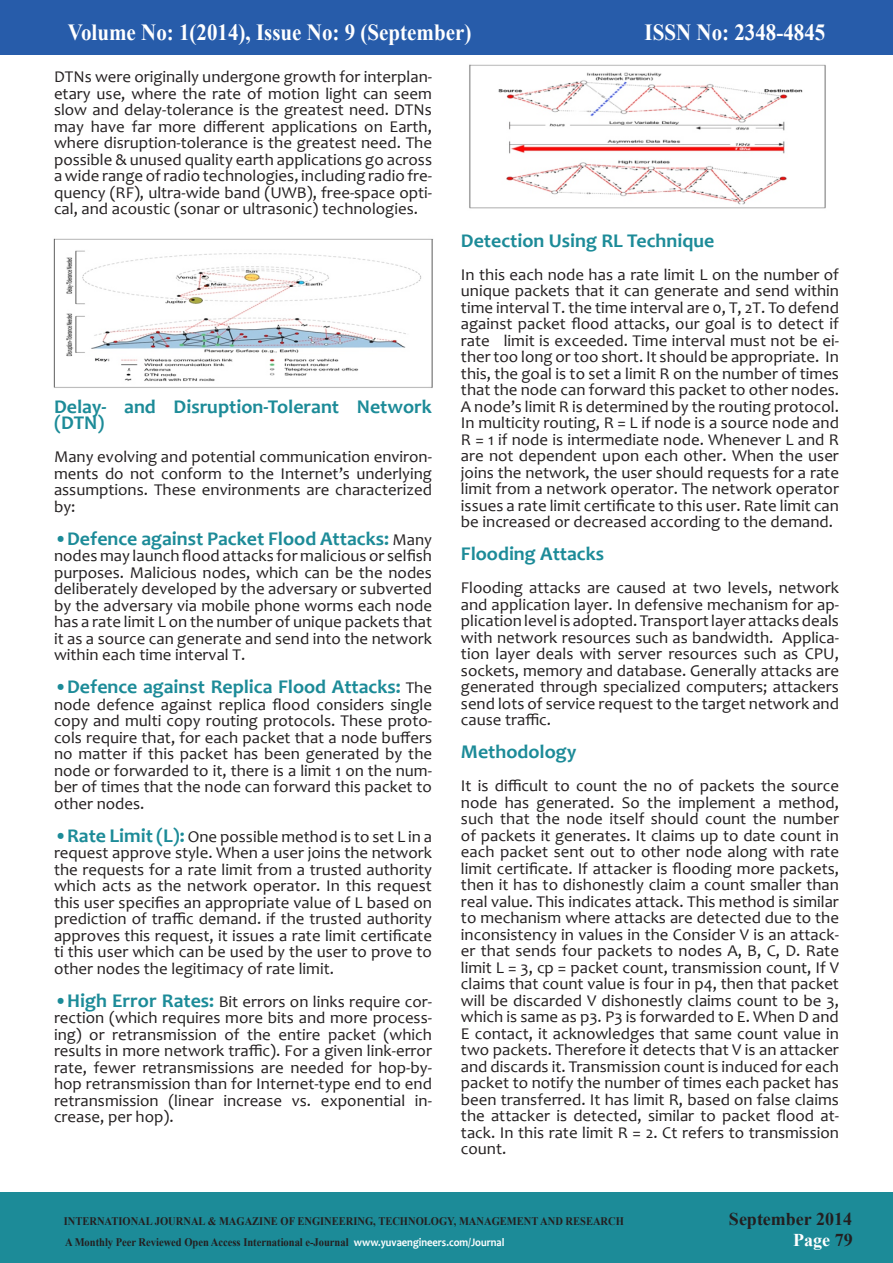
<style>
.page{position:relative;width:893px;height:1263px;background:#fff}
.page>*{position:absolute;margin:0;border:0;box-sizing:border-box;transform-origin:0 0}
.t1{font:700 23.1px "Times New Roman";color:#fff;scale:.91 1}
.t2{font:700 19.5px/16.5px "Candara";color:#1c8b98}
.t3{font:700 18px "Times New Roman";color:#231f20}
.t4{font:700 18px "Times New Roman";color:#fff}
.t5{font:16.5px/16.5px "Candara";color:#231f20;text-align:justify}
.t6{font:700 11.55px "Times New Roman";color:#231f20;scale:.91 1}
.s1{font-weight:400;font-size:16.5px;color:#231f20}
.s2{font-weight:700;font-size:19.5px;color:#1c8b98}
.s3{font-family:"Candara";color:#fff}
.s4{color:#231f20}
</style>
<div class="page">
<div style="left:0;top:0;width:893px;height:54px;background:#275caa"></div>
<div style="left:0;top:1193px;width:893px;height:70px;background:#1c8b98"></div>
<img style="left:53px;top:238px;width:380px;height:150px">
<img style="left:469px;top:64px;width:357px;height:145px">
<p class="t1" style="left:68px;top:16px;width:445px">Volume No: 1(2014), Issue No: 9 (September)</p>
<p class="t1" style="left:645px;top:16px;width:200px">ISSN No: 2348-4845</p>
<p class="t5" style="left:54px;top:69px;width:380px">DTNs were originally undergone growth for interplan&shy;etary use, where the rate of motion light can seem slow and delay-tolerance is the greatest need. DTNs may have far more different applications on Earth, where disruption-tolerance is the greatest need. The possible &amp; unused quality earth applications go across a wide range of radio technologies, including radio fre&shy;quency (RF), ultra-wide band (UWB), free-space opti&shy;cal, and acoustic (sonar or ultrasonic) technologies.</p>
<p class="t2" style="left:54px;top:398px;width:379px">Delay- and Disruption-Tolerant Network (DTN)</p>
<p class="t5" style="left:54px;top:448px;width:380px">Many evolving and potential communication environ&shy;ments do not conform to the Internet’s underlying assumptions. These environments are characterized by:</p>
<p class="t2" style="left:54px;top:530px;width:380px">•Defence against Packet Flood Attacks: <span class="s1">Many</span></p>
<p class="t5" style="left:54px;top:547px;width:380px">nodes may launch flood attacks for malicious or selfish purposes. Malicious nodes, which can be the nodes deliberately developed by the adversary or subverted by the adversary via mobile phone worms each node has a rate limit L on the number of unique packets that it as a source can generate and send into the network within each time interval T.</p>
<p class="t2" style="left:54px;top:678px;width:379px">•Defence against Replica Flood Attacks: <span class="s1">The</span></p>
<p class="t5" style="left:54px;top:696px;width:380px">node defence against replica flood considers single copy and multi copy routing protocols. These proto&shy;cols require that, for each packet that a node buffers no matter if this packet has been generated by the node or forwarded to it, there is a limit 1 on the num&shy;ber of times that the node can forward this packet to other nodes.</p>
<p class="t5" style="left:54px;top:828px;width:380px"><span class="s2">•Rate Limit (L):</span> One possible method is to set L in a request approve style. When a user joins the network the requests for a rate limit from a trusted authority which acts as the network operator. In this request this user specifies an appropriate value of L based on prediction of traffic demand. if the trusted authority approves this request, it issues a rate limit certificate ti this user which can be used by the user to prove to other nodes the legitimacy of rate limit.</p>
<p class="t5" style="left:54px;top:993px;width:380px"><span class="s2">•High Error Rates:</span> Bit errors on links require cor&shy;rection (which requires more bits and more process&shy;ing) or retransmission of the entire packet (which results in more network traffic). For a given link-error rate, fewer retransmissions are needed for hop-by&shy;hop retransmission than for Internet-type end to end retransmission (linear increase vs. exponential in&shy;crease, per hop).</p>
<p class="t2" style="left:461px;top:232px;width:255px">Detection Using RL Technique</p>
<p class="t5" style="left:461px;top:266px;width:380px">In this each node has a rate limit L on the number of unique packets that it can generate and send within time interval T. the time interval are 0, T, 2T. To defend against packet flood attacks, our goal is to detect if rate limit is exceeded. Time interval must not be ei&shy;ther too long or too short. It should be appropriate. In this, the goal is to set a limit R on the number of times that the node can forward this packet to other nodes.<br>A node’s limit R is determined by the routing protocol.<br>In multicity routing, R = L if node is a source node and R = 1 if node is intermediate node. Whenever L and R are not dependent upon each other. When the user joins the network, the user should requests for a rate limit from a network operator. The network operator issues a rate limit certificate to this user. Rate limit can be increased or decreased according to the demand.</p>
<p class="t2" style="left:461px;top:545px;width:145px">Flooding Attacks</p>
<p class="t5" style="left:461px;top:579px;width:380px">Flooding attacks are caused at two levels, network and application layer. In defensive mechanism for ap&shy;plication level is adopted. Transport layer attacks deals with network resources such as bandwidth. Applica&shy;tion layer deals with server resources such as CPU, sockets, memory and database. Generally attacks are generated through specialized computers; attackers send lots of service request to the target network and cause traffic.</p>
<p class="t2" style="left:461px;top:743px;width:117px">Methodology</p>
<p class="t5" style="left:461px;top:777px;width:380px">It is difficult to count the no of packets the source node has generated. So the implement a method, such that the node itself should count the number of packets it generates. It claims up to date count in each packet sent out to other node along with rate limit certificate. If attacker is flooding more packets, then it has to dishonestly claim a count smaller than real value. This indicates attack. This method is similar to mechanism where attacks are detected due to the inconsistency in values in the Consider V is an attack&shy;er that sends four packets to nodes A, B, C, D. Rate limit L = 3, cp = packet count, transmission count, If V claims that count value is four in p4, then that packet will be discarded V dishonestly claims count to be 3, which is same as p3. P3 is forwarded to E. When D and E contact, it acknowledges that same count value in two packets. Therefore it detects that V is an attacker and discards it. Transmission count is induced for each packet to notify the number of times each packet has been transferred. It has limit R, based on false claims the attacker is detected, similar to packet flood at&shy;tack. In this rate limit R = 2. Ct refers to transmission count.</p>
<p class="t6" style="left:64px;top:1213px;width:617px">INTERNATIONAL JOURNAL &amp; MAGAZINE OF ENGINEERING, TECHNOLOGY, MANAGEMENT AND RESEARCH</p>
<p class="t3" style="left:729px;top:1206px;width:125px">September 2014</p>
<p class="t6" style="left:65px;top:1234px;width:484px">A Monthly Peer Reviewed Open Access International e-Journal <span class="s3">www.yuvaengineers.com/Journal</span></p>
<p class="t4" style="left:793px;top:1228px;width:61px">Page <span class="s4">79</span></p>
</div>
